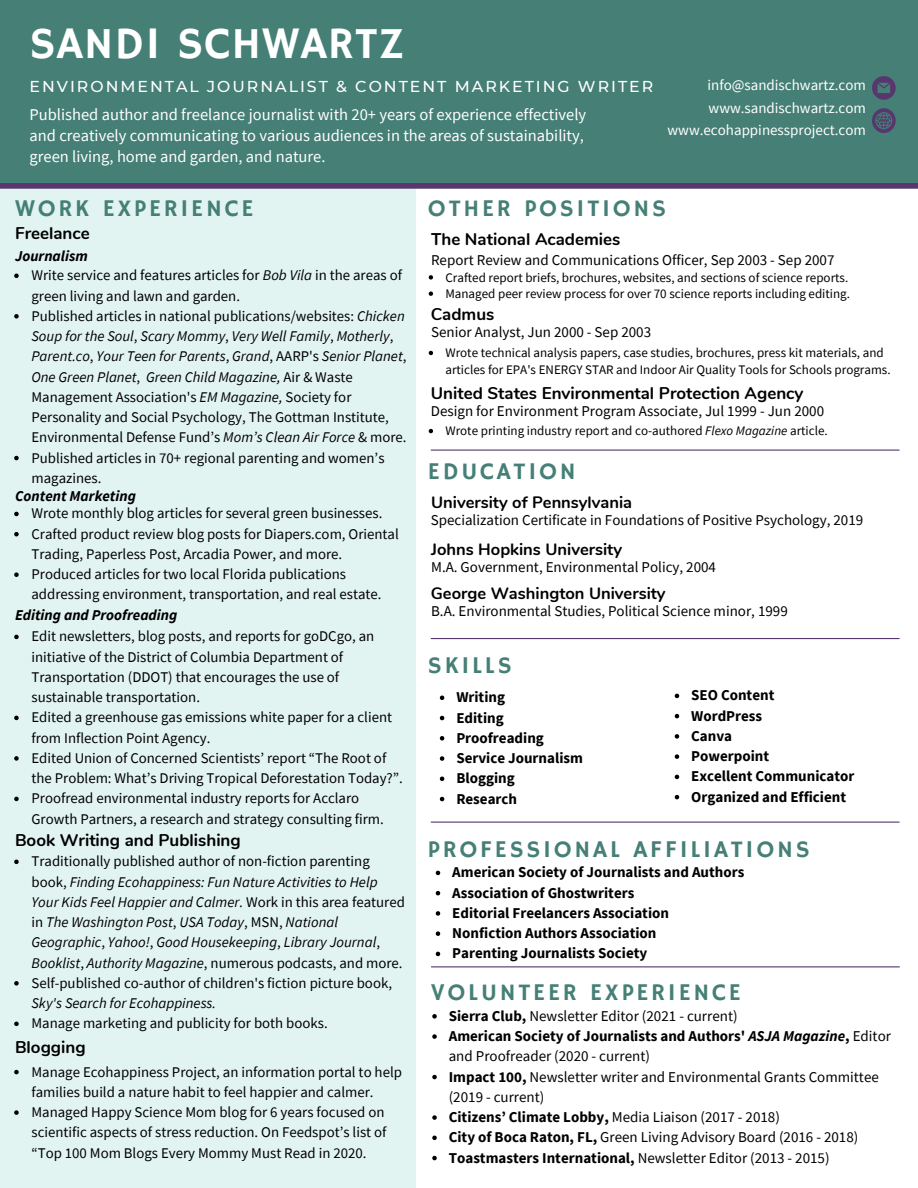
<style>
.page{position:relative;width:918px;height:1188px;background:#fff}
.page>*{position:absolute;margin:0;border:0;box-sizing:border-box;transform-origin:0 0}
.t1{font:45px "Hammersmith One";letter-spacing:.02em;color:#fff}
.t2{font:24px "Hammersmith One";letter-spacing:.115em;color:#457f76}
.t3{font:700 16.95px "Nunito";color:#000}
.t4{font:16.5px/21.3px "Source Sans Pro";color:#fff}
.t5{font:700 16.5px "Nunito";color:#000}
.t6{font:500 15.75px "Montserrat";letter-spacing:.125em;color:#fff}
.t7{font:15px/20.2px "Source Sans Pro";color:#000}
.t8{font:700 15px/20.2px "Source Sans Pro";color:#000}
.t9{font:15px/22.5px "Source Sans Pro";color:#fff;text-align:right}
.t10{font:italic 700 15px "Source Sans Pro";color:#000}
.t11{font:14.85px/20.2px "Source Sans Pro";color:#000}
.t12{font:italic 14.85px/20.2px "Source Sans Pro";color:#000}
.t13{font:13.05px/16.4px "Source Sans Pro";color:#000}
.s1{font-style:italic}
.s2{font-style:normal}
.s3{font-weight:700}
.s4{font-weight:700;font-style:italic}
</style>
<div class="page">
<div style="left:0;top:0;width:416px;height:1188px;background:#e2f4f1"></div>
<div style="left:0;top:0;width:918px;height:183px;background:#457f76"></div>
<svg style="left:872px;top:108px;width:24px;height:25px"></svg>
<svg style="left:872px;top:76px;width:24px;height:24px"></svg>
<hr style="left:431px;top:638px;width:468px;height:1px;background:#57376d">
<hr style="left:431px;top:822px;width:468px;height:1px;background:#57376d">
<hr style="left:431px;top:966px;width:468px;height:1px;background:#57376d">
<hr style="left:431px;top:450px;width:468px;height:1px;background:#57376d">
<svg style="left:14px;top:860px;width:5px;height:4px"></svg>
<svg style="left:14px;top:981px;width:5px;height:5px"></svg>
<svg style="left:14px;top:1022px;width:5px;height:4px"></svg>
<svg style="left:440px;top:696px;width:4px;height:4px"></svg>
<svg style="left:440px;top:716px;width:4px;height:4px"></svg>
<svg style="left:440px;top:736px;width:4px;height:5px"></svg>
<svg style="left:440px;top:756px;width:4px;height:5px"></svg>
<svg style="left:440px;top:777px;width:4px;height:4px"></svg>
<svg style="left:440px;top:797px;width:4px;height:4px"></svg>
<svg style="left:675px;top:694px;width:4px;height:4px"></svg>
<svg style="left:675px;top:714px;width:4px;height:4px"></svg>
<svg style="left:675px;top:734px;width:4px;height:5px"></svg>
<svg style="left:675px;top:754px;width:4px;height:5px"></svg>
<svg style="left:675px;top:775px;width:4px;height:4px"></svg>
<svg style="left:675px;top:795px;width:4px;height:4px"></svg>
<svg style="left:436px;top:871px;width:4px;height:4px"></svg>
<svg style="left:436px;top:891px;width:4px;height:4px"></svg>
<svg style="left:436px;top:911px;width:4px;height:5px"></svg>
<svg style="left:436px;top:931px;width:4px;height:5px"></svg>
<svg style="left:436px;top:952px;width:4px;height:4px"></svg>
<svg style="left:432px;top:1014px;width:5px;height:5px"></svg>
<svg style="left:432px;top:1034px;width:5px;height:5px"></svg>
<svg style="left:432px;top:1075px;width:5px;height:4px"></svg>
<svg style="left:432px;top:1115px;width:5px;height:5px"></svg>
<svg style="left:432px;top:1136px;width:5px;height:4px"></svg>
<svg style="left:432px;top:1156px;width:5px;height:4px"></svg>
<svg style="left:14px;top:274px;width:5px;height:4px"></svg>
<svg style="left:14px;top:314px;width:5px;height:5px"></svg>
<svg style="left:14px;top:456px;width:5px;height:4px"></svg>
<svg style="left:14px;top:635px;width:5px;height:4px"></svg>
<svg style="left:14px;top:716px;width:5px;height:4px"></svg>
<svg style="left:14px;top:756px;width:5px;height:5px"></svg>
<svg style="left:14px;top:797px;width:5px;height:4px"></svg>
<svg style="left:14px;top:512px;width:5px;height:4px"></svg>
<svg style="left:14px;top:532px;width:5px;height:4px"></svg>
<svg style="left:14px;top:572px;width:5px;height:5px"></svg>
<svg style="left:14px;top:1070px;width:5px;height:4px"></svg>
<svg style="left:14px;top:1110px;width:5px;height:5px"></svg>
<svg style="left:429px;top:275px;width:4px;height:5px"></svg>
<svg style="left:429px;top:292px;width:4px;height:4px"></svg>
<svg style="left:429px;top:429px;width:4px;height:4px"></svg>
<svg style="left:429px;top:351px;width:4px;height:4px"></svg>
<div style="left:0;top:183px;width:918px;height:6px;background:#57376d"></div>
<h1 class="t1" style="left:30px;top:17px;width:377px">SANDI SCHWARTZ</h1>
<p class="t6" style="left:30px;top:77px;width:625px">ENVIRONMENTAL JOURNALIST &amp; CONTENT MARKETING WRITER</p>
<p class="t4" style="left:30px;top:103px;width:558px">Published author and freelance journalist with 20+ years of experience effectively and creatively communicating to various audiences in the areas of sustainability, green living, home and garden, and nature.</p>
<p class="t9" style="left:668px;top:74px;width:200px">info@sandischwartz.com www.sandischwartz.com www.ecohappinessproject.com</p>
<h2 class="t2" style="left:15px;top:194px;width:240px">WORK EXPERIENCE</h2>
<p class="t3" style="left:15px;top:221px;width:76px">Freelance</p>
<p class="t10" style="left:15px;top:246px;width:74px">Journalism</p>
<p class="t11" style="left:31px;top:265px;width:377px">Write service and features articles for <span class="s1">Bob Vila</span> in the areas of green living and lawn and garden.<br>Published articles in national publications/websites: <span class="s1">Chicken Soup for the Soul</span>, <span class="s1">Scary Mommy</span>, <span class="s1">Very Well Family</span>, <span class="s1">Motherly</span>, <span class="s1">Parent.co</span>, <span class="s1">Your Teen for Parents</span>, <span class="s1">Grand</span>, AARP's <span class="s1">Senior Planet</span>, <span class="s1">One Green Planet</span>, <span class="s1">Green Child Magazine,</span> Air &amp; Waste Management Association's <span class="s1">EM Magazine,</span> Society for Personality and Social Psychology, The Gottman Institute, Environmental Defense Fund’s <span class="s1">Mom’s Clean Air Force</span> &amp; more.<br>Published articles in 70+ regional parenting and women’s magazines.</p>
<p class="t10" style="left:15px;top:486px;width:122px">Content Marketing</p>
<p class="t11" style="left:31px;top:503px;width:369px">Wrote monthly blog articles for several green businesses.<br>Crafted product review blog posts for Diapers.com, Oriental Trading, Paperless Post, Arcadia Power, and more.<br>Produced articles for two local Florida publications addressing environment, transportation, and real estate.</p>
<p class="t10" style="left:15px;top:605px;width:164px">Editing and Proofreading</p>
<p class="t11" style="left:31px;top:626px;width:373px">Edit newsletters, blog posts, and reports for goDCgo, an initiative of the District of Columbia Department of Transportation (DDOT) that encourages the use of sustainable transportation.<br>Edited a greenhouse gas emissions white paper for a client from Inflection Point Agency.<br>Edited Union of Concerned Scientists’ report “The Root of the Problem: What’s Driving Tropical Deforestation Today?”.<br>Proofread environmental industry reports for Acclaro Growth Partners, a research and strategy consulting firm.</p>
<p class="t3" style="left:15px;top:829px;width:227px">Book Writing and Publishing</p>
<p class="t12" style="left:31px;top:851px;width:375px"><span class="s2">Traditionally published author of non-fiction parenting book,</span> Finding Ecohappiness: Fun Nature Activities to Help Your Kids Feel Happier and Calmer. <span class="s2">Work in this area featured in</span> The Washington Post<span class="s2">,</span> USA Today<span class="s2">, MSN,</span> National Geographic<span class="s2">,</span> Yahoo!<span class="s2">,</span> Good Housekeeping<span class="s2">,</span> Library Journal<span class="s2">, </span>Booklist<span class="s2">,</span> Authority Magazine<span class="s2">, numerous podcasts, and more.<br>Self-published co-author of children's fiction picture book,</span></p>
<p class="t12" style="left:31px;top:993px;width:186px">Sky's Search for Ecohappiness.</p>
<p class="t11" style="left:31px;top:1013px;width:298px">Manage marketing and publicity for both books.</p>
<p class="t3" style="left:15px;top:1036px;width:72px">Blogging</p>
<p class="t11" style="left:31px;top:1061px;width:372px">Manage Ecohappiness Project, an information portal to help families build a nature habit to feel happier and calmer.<br>Managed Happy Science Mom blog for 6 years focused on scientific aspects of stress reduction. On Feedspot’s list of “Top 100 Mom Blogs Every Mommy Must Read in 2020.</p>
<h2 class="t2" style="left:428px;top:194px;width:240px">OTHER POSITIONS</h2>
<p class="t7" style="left:431px;top:249px;width:405px">Report Review and Communications Officer, Sep 2003 - Sep 2007</p>
<p class="t3" style="left:431px;top:228px;width:191px">The National Academies</p>
<p class="t13" style="left:445px;top:269px;width:406px">Crafted report briefs, brochures, websites, and sections of science reports.<br>Managed peer review process for over 70 science reports including editing.</p>
<p class="t3" style="left:431px;top:302px;width:65px">Cadmus</p>
<p class="t7" style="left:431px;top:322px;width:222px">Senior Analyst, Jun 2000 - Sep 2003</p>
<p class="t13" style="left:445px;top:345px;width:447px">Wrote technical analysis papers, case studies, brochures, press kit materials, and articles for EPA's ENERGY STAR and Indoor Air Quality Tools for Schools programs.</p>
<p class="t3" style="left:431px;top:382px;width:374px">United States Environmental Protection Agency</p>
<p class="t7" style="left:431px;top:401px;width:395px">Design for Environment Program Associate, Jul 1999 - Jun 2000</p>
<p class="t13" style="left:445px;top:423px;width:384px">Wrote printing industry report and co-authored <span class="s1">Flexo Magazine</span> article.</p>
<h2 class="t2" style="left:428px;top:457px;width:149px">EDUCATION</h2>
<p class="t5" style="left:431px;top:492px;width:203px">University of Pennsylvania</p>
<p class="t5" style="left:431px;top:538px;width:192px">Johns Hopkins University</p>
<p class="t7" style="left:431px;top:557px;width:286px">M.A. Government, Environmental Policy, 2004</p>
<p class="t5" style="left:431px;top:582px;width:236px">George Washington University</p>
<p class="t7" style="left:431px;top:600px;width:358px">B.A. Environmental Studies, Political Science minor, 1999</p>
<p class="t7" style="left:431px;top:510px;width:434px">Specialization Certificate in Foundations of Positive Psychology, 2019</p>
<h2 class="t2" style="left:428px;top:651px;width:85px">SKILLS</h2>
<p class="t8" style="left:456px;top:687px;width:128px">Writing<br>Editing<br>Proofreading<br>Service Journalism<br>Blogging<br>Research</p>
<p class="t8" style="left:691px;top:685px;width:165px">SEO Content<br>WordPress<br>Canva<br>Powerpoint<br>Excellent Communicator<br>Organized and Efficient</p>
<h2 class="t2" style="left:428px;top:835px;width:383px">PROFESSIONAL AFFILIATIONS</h2>
<p class="t8" style="left:452px;top:862px;width:294px">American Society of Journalists and Authors Association of Ghostwriters<br>Editorial Freelancers Association<br>Nonfiction Authors Association<br>Parenting Journalists Society</p>
<h2 class="t2" style="left:431px;top:978px;width:312px">VOLUNTEER EXPERIENCE</h2>
<p class="t7" style="left:449px;top:1005px;width:444px"><span class="s3">Sierra Club,</span> Newsletter Editor (2021 - current)<br><span class="s3">American Society of Journalists and Authors'</span> <span class="s4">ASJA Magazine</span><span class="s3">,</span> Editor and Proofreader (2020 - current)<br><span class="s3">Impact 100,</span> Newsletter writer and Environmental Grants Committee (2019 - current)<br><span class="s3">Citizens’ Climate Lobby,</span> Media Liaison (2017 - 2018)<br><span class="s3">City of Boca Raton, FL,</span> Green Living Advisory Board (2016 - 2018)<br><span class="s3">Toastmasters International,</span> Newsletter Editor (2013 - 2015)</p>
</div>
